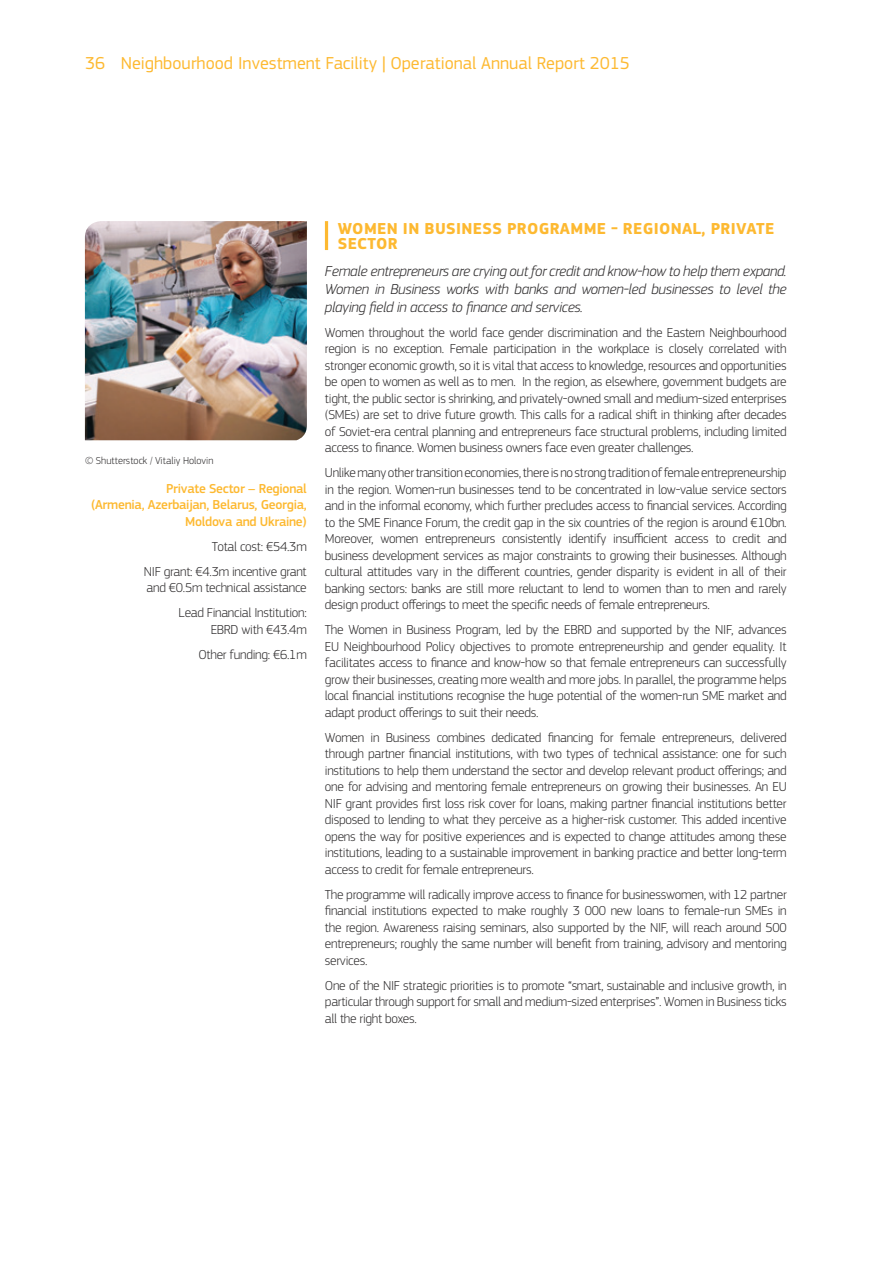
<style>
.page{position:relative;width:893px;height:1263px;background:#fff}
.page>*{position:absolute;margin:0;border:0;box-sizing:border-box;transform-origin:0 0}
.t1{font:18px "EC Square Sans Pro";color:#fdb931}
.t2{font:700 16.5px/15.8px "EC Square Sans Pro";letter-spacing:.02em;color:#fdb931}
.t3{font:italic 300 15px/18px "EC Square Sans Pro";letter-spacing:-.02em;color:#312f30;text-align:justify}
.t4{font:300 13.5px/16.5px "EC Square Sans Pro";letter-spacing:-.02em;color:#312f30;text-align:justify}
.t5{font:500 13.5px/16.5px "EC Square Sans Pro";letter-spacing:-.02em;color:#fdb931;text-align:right}
.t6{font:300 10.5px "EC Square Sans Pro";color:#312f30}
</style>
<div class="page">
<img style="left:85px;top:221px;width:222px;height:219px">
<hr style="left:325px;top:221px;width:3px;height:29px;background:#fdb931">
<h1 class="t1" style="left:85px;top:52px;width:546px">36 Neighbourhood Investment Facility Operational Annual Report 2015</h1>
<p class="t6" style="left:85px;top:454px;width:130px">© Shutterstock / Vitaliy Holovin</p>
<p class="t5" style="left:91px;top:480px;width:217px">Private Sector – Regional<br>(Armenia, Azerbaijan, Belarus, Georgia,<br>Moldova and Ukraine)</p>
<p class="t4" style="left:144px;top:534px;width:164px;line-height:25px;text-align:right">Total cost: €54.3m<br>NIF grant: €4.3m incentive grant</p>
<p class="t4" style="left:147px;top:575px;width:162px;line-height:25px;text-align:right">and €0.5m technical assistance<br>Lead Financial Institution:</p>
<p class="t4" style="left:198px;top:617px;width:110px;line-height:25px;text-align:right">EBRD with €43.4m<br>Other funding: €6.1m</p>
<p class="t2" style="left:338px;top:221px;width:438px">WOMEN IN BUSINESS PROGRAMME - REGIONAL, PRIVATE<br>SECTOR</p>
<p class="t3" style="left:325px;top:262px;width:463px">Female entrepreneurs are crying out for credit and know-how to help them expand.<br>Women in Business works with banks and women-led businesses to level the playing field in access to finance and services.</p>
<p class="t4" style="left:325px;top:324px;width:463px">Women throughout the world face gender discrimination and the Eastern Neighbourhood region is no exception. Female participation in the workplace is closely correlated with stronger economic growth, so it is vital that access to knowledge, resources and opportunities be open to women as well as to men. In the region, as elsewhere, government budgets are tight, the public sector is shrinking, and privately-owned small and medium-sized enterprises (SMEs) are set to drive future growth. This calls for a radical shift in thinking after decades of Soviet-era central planning and entrepreneurs face structural problems, including limited access to finance. Women business owners face even greater challenges.</p>
<p class="t4" style="left:325px;top:464px;width:463px">Unlike many other transition economies, there is no strong tradition of female entrepreneurship in the region. Women-run businesses tend to be concentrated in low-value service sectors and in the informal economy, which further precludes access to financial services. According to the SME Finance Forum, the credit gap in the six countries of the region is around €10bn.<br>Moreover, women entrepreneurs consistently identify insufficient access to credit and business development services as major constraints to growing their businesses. Although cultural attitudes vary in the different countries, gender disparity is evident in all of their banking sectors: banks are still more reluctant to lend to women than to men and rarely design product offerings to meet the specific needs of female entrepreneurs.</p>
<p class="t4" style="left:325px;top:621px;width:463px">The Women in Business Program, led by the EBRD and supported by the NIF, advances EU Neighbourhood Policy objectives to promote entrepreneurship and gender equality. It facilitates access to finance and know-how so that female entrepreneurs can successfully grow their businesses, creating more wealth and more jobs. In parallel, the programme helps local financial institutions recognise the huge potential of the women-run SME market and adapt product offerings to suit their needs.</p>
<p class="t4" style="left:325px;top:729px;width:463px">Women in Business combines dedicated financing for female entrepreneurs, delivered through partner financial institutions, with two types of technical assistance: one for such institutions to help them understand the sector and develop relevant product offerings; and one for advising and mentoring female entrepreneurs on growing their businesses. An EU NIF grant provides first loss risk cover for loans, making partner financial institutions better disposed to lending to what they perceive as a higher-risk customer. This added incentive opens the way for positive experiences and is expected to change attitudes among these institutions, leading to a sustainable improvement in banking practice and better long-term access to credit for female entrepreneurs.</p>
<p class="t4" style="left:325px;top:886px;width:463px">The programme will radically improve access to finance for businesswomen, with 12 partner financial institutions expected to make roughly 3 000 new loans to female-run SMEs in the region. Awareness raising seminars, also supported by the NIF, will reach around 500 entrepreneurs; roughly the same number will benefit from training, advisory and mentoring services.</p>
<p class="t4" style="left:325px;top:977px;width:463px">One of the NIF strategic priorities is to promote “smart, sustainable and inclusive growth, in particular through support for small and medium-sized enterprises”. Women in Business ticks all the right boxes.</p>
</div>
